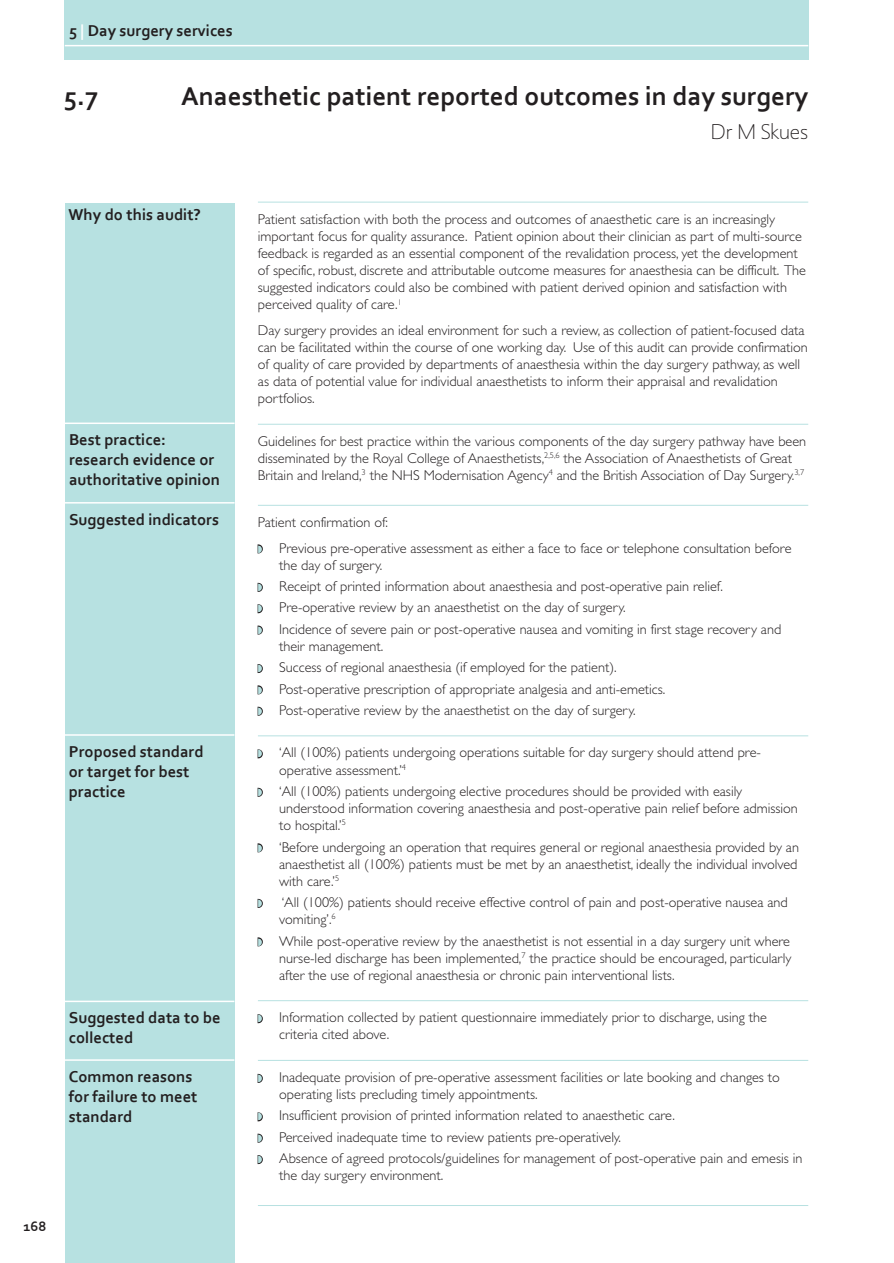
<style>
.page{position:relative;width:894px;height:1263px;background:#fff}
.page>*{position:absolute;margin:0;border:0;box-sizing:border-box;transform-origin:0 0}
.t1{font:700 27px "Corbel";color:#231f20}
.t2{font:21px "Mank Sans";color:#231f20}
.t3{font:700 16.5px/19.8px "Corbel";color:#231f20}
.text_with_line_above{font:300 14.25px/17.1px "Gill Sans";color:#231f20}
.text_normal{font:300 14.25px/17.1px "Gill Sans";color:#231f20}
.t4{font:700 14.25px "Corbel";color:#231f20}
.s1{color:#fff}
.s2{color:#b7e1e1}
</style>
<div class="page">
<div style="left:65px;top:203px;width:170px;height:1060px;background:#b7e1e1"></div>
<div style="left:64px;top:0;width:744px;height:60px;background:#b7e1e1"></div>
<hr style="left:65px;top:45px;width:743px;height:1px;background:#fff">
<hr style="left:65px;top:734px;width:169px;height:2px;background:#fff">
<hr style="left:65px;top:1059px;width:169px;height:2px;background:#fff">
<hr style="left:65px;top:1001px;width:169px;height:1px;background:#fff">
<hr style="left:65px;top:502px;width:170px;height:2px;background:#fff">
<hr style="left:65px;top:423px;width:170px;height:1px;background:#fff">
<hr style="left:258px;top:202px;width:550px;height:1px;background:#b7e1e1">
<hr style="left:258px;top:424px;width:550px;height:1px;background:#b7e1e1">
<hr style="left:258px;top:505px;width:550px;height:1px;background:#b7e1e1">
<hr style="left:258px;top:735px;width:550px;height:1px;background:#b7e1e1">
<hr style="left:258px;top:1000px;width:550px;height:1px;background:#b7e1e1">
<hr style="left:258px;top:1060px;width:550px;height:1px;background:#b7e1e1">
<hr style="left:258px;top:1205px;width:550px;height:1px;background:#b7e1e1">
<svg style="left:257px;top:544px;width:6px;height:10px"></svg>
<svg style="left:257px;top:582px;width:6px;height:10px"></svg>
<svg style="left:257px;top:604px;width:6px;height:10px"></svg>
<svg style="left:257px;top:625px;width:6px;height:10px"></svg>
<svg style="left:257px;top:664px;width:6px;height:9px"></svg>
<svg style="left:257px;top:685px;width:6px;height:10px"></svg>
<svg style="left:257px;top:706px;width:6px;height:10px"></svg>
<svg style="left:257px;top:749px;width:6px;height:10px"></svg>
<svg style="left:257px;top:787px;width:6px;height:10px"></svg>
<svg style="left:257px;top:843px;width:6px;height:10px"></svg>
<svg style="left:257px;top:937px;width:6px;height:10px"></svg>
<svg style="left:257px;top:1014px;width:6px;height:10px"></svg>
<svg style="left:257px;top:1073px;width:6px;height:10px"></svg>
<svg style="left:257px;top:1112px;width:6px;height:10px"></svg>
<svg style="left:257px;top:1133px;width:6px;height:10px"></svg>
<svg style="left:257px;top:1155px;width:6px;height:10px"></svg>
<svg style="left:257px;top:898px;width:6px;height:10px"></svg>
<p class="t3" style="left:69px;top:21px;width:165px">5 <span class="s1">|</span> Day surgery services</p>
<p class="t1" style="left:64px;top:80px;width:36px">5.7</p>
<p class="t1" style="left:181px;top:80px;width:629px">Anaesthetic patient reported outcomes in day surgery</p>
<p class="t2" style="left:711px;top:119px;width:98px">Dr M Skues</p>
<p class="t3" style="left:69px;top:204px;width:134px">Why do this audit?</p>
<p class="t3" style="left:69px;top:430px;width:152px">Best practice: research evidence or authoritative opinion</p>
<p class="t3" style="left:69px;top:509px;width:151px">Suggested indicators</p>
<p class="t3" style="left:69px;top:741px;width:136px">Proposed standard or target for best practice</p>
<p class="t3" style="left:69px;top:1008px;width:153px">Suggested data to be collected</p>
<p class="t3" style="left:69px;top:1066px;width:130px">Common reasons for failure to meet standard</p>
<p class="t4" style="left:24px;top:1218px;width:24px">168</p>
<p class="text_with_line_above" style="left:258px;top:210px;width:549px">Patient satisfaction with both the process and outcomes of anaesthetic care is an increasingly important focus for quality assurance. Patient opinion about their clinician as part of multi-source feedback is regarded as an essential component of the revalidation process, yet the development of specific, robust, discrete and attributable outcome measures for anaesthesia can be difficult. The suggested indicators could also be combined with patient derived opinion and satisfaction with perceived quality of care.<sup>1</sup></p>
<p class="text_normal" style="left:258px;top:322px;width:551px">Day surgery provides an ideal environment for such a review, as collection of patient-focused data can be facilitated within the course of one working day. Use of this audit can provide confirmation of quality of care provided by departments of anaesthesia within the day surgery pathway, as well as data of potential value for individual anaesthetists to inform their appraisal and revalidation portfolios.</p>
<p class="text_with_line_above" style="left:258px;top:433px;width:550px">Guidelines for best practice within the various components of the day surgery pathway have been disseminated by the Royal College of Anaesthetists,<sup>2,5,6</sup> the Association of Anaesthetists of Great<br>Britain and Ireland,<sup>3</sup> the NHS Modernisation Agency<sup>4</sup> and the British Association of Day Surgery.<sup>3,7</sup></p>
<p class="text_with_line_above" style="left:258px;top:514px;width:132px">Patient confirmation of:</p>
<p class="text_with_line_above" style="left:279px;top:539px;width:514px;text-indent:-21px"><span class="s2">◗</span> Previous pre-operative assessment as either a face to face or telephone consultation before the day of surgery.</p>
<p class="text_with_line_above" style="left:258px;top:578px;width:466px"><span class="s2">◗</span> Receipt of printed information about anaesthesia and post-operative pain relief.</p>
<p class="text_with_line_above" style="left:258px;top:599px;width:369px"><span class="s2">◗</span> Pre-operative review by an anaesthetist on the day of surgery.</p>
<p class="text_with_line_above" style="left:279px;top:620px;width:503px;text-indent:-21px"><span class="s2">◗</span> Incidence of severe pain or post-operative nausea and vomiting in first stage recovery and their management.</p>
<p class="text_with_line_above" style="left:258px;top:659px;width:360px"><span class="s2">◗</span> Success of regional anaesthesia (if employed for the patient).</p>
<p class="text_with_line_above" style="left:258px;top:680px;width:409px"><span class="s2">◗</span> Post-operative prescription of appropriate analgesia and anti-emetics.</p>
<p class="text_with_line_above" style="left:258px;top:702px;width:379px"><span class="s2">◗</span> Post-operative review by the anaesthetist on the day of surgery.</p>
<p class="text_with_line_above" style="left:279px;top:744px;width:483px;text-indent:-21px"><span class="s2">◗</span> ‘All (100%) patients undergoing operations suitable for day surgery should attend pre&shy;operative assessment.’<sup>4</sup></p>
<p class="text_with_line_above" style="left:279px;top:783px;width:520px;text-indent:-21px"><span class="s2">◗</span> ‘All (100%) patients undergoing elective procedures should be provided with easily understood information covering anaesthesia and post-operative pain relief before admission to hospital.’<sup>5</sup></p>
<p class="text_with_line_above" style="left:279px;top:838px;width:521px;text-align:justify;text-indent:-21px"><span class="s2">◗</span> ‘Before undergoing an operation that requires general or regional anaesthesia provided by an anaesthetist all (100%) patients must be met by an anaesthetist, ideally the individual involved with care.’<sup>5</sup></p>
<p class="text_with_line_above" style="left:279px;top:894px;width:510px">‘All (100%) patients should receive effective control of pain and post-operative nausea and vomiting’.<sup>6</sup></p>
<p class="text_with_line_above" style="left:279px;top:932px;width:514px;text-align:justify;text-indent:-21px"><span class="s2">◗</span> While post-operative review by the anaesthetist is not essential in a day surgery unit where nurse-led discharge has been implemented,<sup>7</sup> the practice should be encouraged, particularly after the use of regional anaesthesia or chronic pain interventional lists.</p>
<p class="text_with_line_above" style="left:279px;top:1009px;width:489px;text-indent:-21px"><span class="s2">◗</span> Information collected by patient questionnaire immediately prior to discharge, using the criteria cited above.</p>
<p class="text_with_line_above" style="left:279px;top:1069px;width:502px;text-indent:-21px"><span class="s2">◗</span> Inadequate provision of pre-operative assessment facilities or late booking and changes to operating lists precluding timely appointments.</p>
<p class="text_with_line_above" style="left:258px;top:1107px;width:418px"><span class="s2">◗</span> Insufficient provision of printed information related to anaesthetic care.</p>
<p class="text_with_line_above" style="left:258px;top:1128px;width:365px"><span class="s2">◗</span> Perceived inadequate time to review patients pre-operatively.</p>
<p class="text_with_line_above" style="left:279px;top:1150px;width:525px;text-indent:-21px"><span class="s2">◗</span> Absence of agreed protocols/guidelines for management of post-operative pain and emesis in the day surgery environment.</p>
</div>
